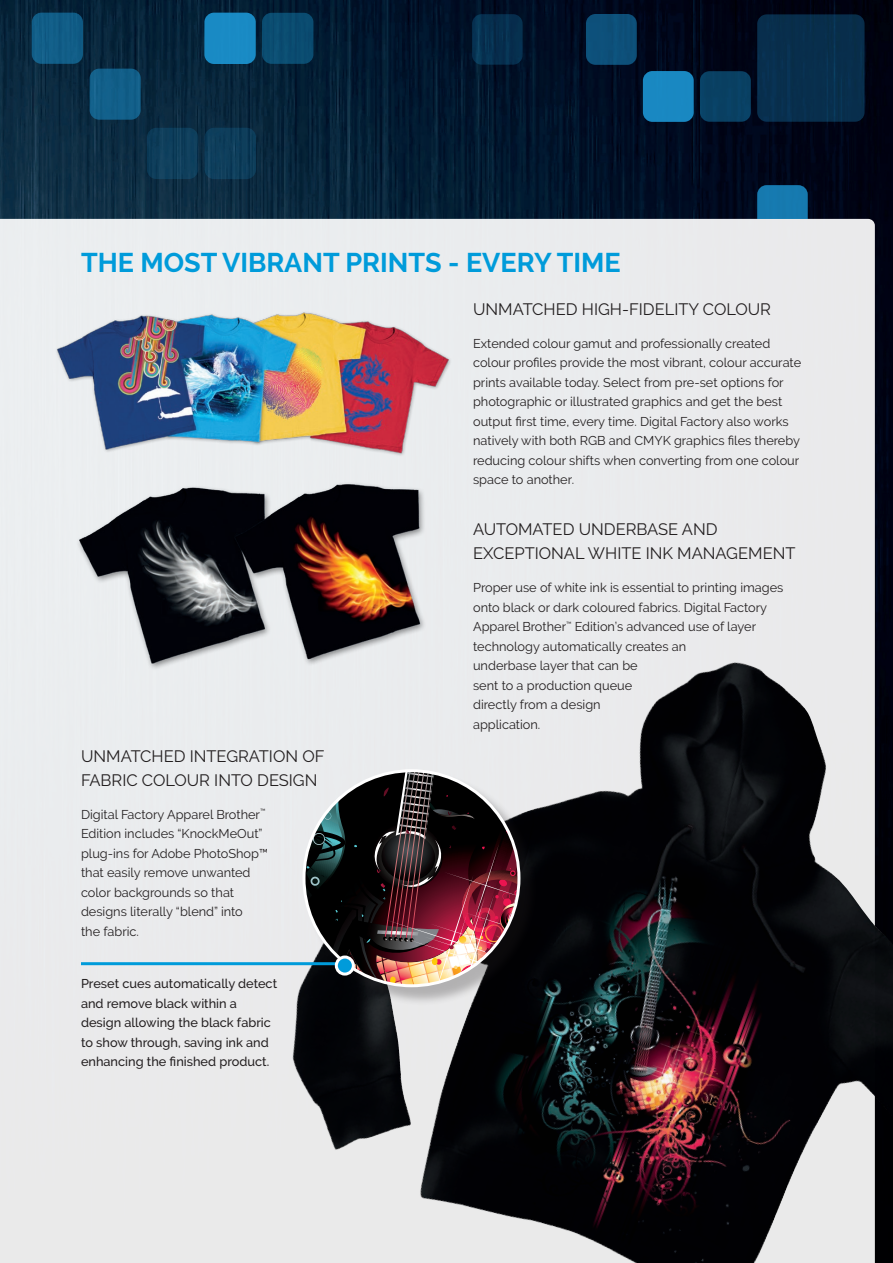
<style>
.page{position:relative;width:893px;height:1263px;background:#fff}
.page>*{position:absolute;margin:0;border:0;box-sizing:border-box;transform-origin:0 0}
.Subhead{font:700 27px "Raleway";color:#009bda}
.Subhead_2{font:16.5px/24px "Raleway";color:#231f20}
.Body_Text{font:12.75px/19.5px "Raleway";color:#231f20}
.Body_Text-2{font:500 12.75px/19.5px "Raleway";color:#231f20}
</style>
<div class="page">
<img style="left:0;top:0;width:893px;height:661px">
<div style="left:0;top:219px;width:875px;height:1044px;background:#eaebed"></div>
<svg style="left:472px;top:14px;width:51px;height:51px;background:#062f4f"></svg>
<div style="left:700px;top:71px;width:51px;height:51px;background:#094063;border-radius:9px"></div>
<div style="left:586px;top:14px;width:51px;height:51px;background:#0d507a;border-radius:10px"></div>
<div style="left:643px;top:71px;width:51px;height:51px;background:#1988c2;border-radius:10px"></div>
<svg style="left:757px;top:185px;width:51px;height:34px;background:#1575aa"></svg>
<div style="left:757px;top:14px;width:107px;height:108px;background:#082e4c;border-radius:10px"></div>
<div style="left:32px;top:13px;width:51px;height:51px;background:#115d87;border-radius:10px"></div>
<div style="left:90px;top:69px;width:51px;height:51px;background:#12608a;border-radius:10px"></div>
<div style="left:147px;top:128px;width:51px;height:51px;background:#0e3e5c;border-radius:10px"></div>
<div style="left:205px;top:128px;width:51px;height:51px;background:#0e3e5b;border-radius:10px"></div>
<div style="left:262px;top:13px;width:51px;height:51px;background:#0a4c71;border-radius:10px"></div>
<div style="left:204px;top:13px;width:52px;height:51px;background:#198ac4;border-radius:10px"></div>
<img style="left:43px;top:294px;width:414px;height:191px">
<img style="left:290px;top:661px;width:603px;height:602px">
<div style="left:305px;top:771px;width:234px;height:235px;background:#231f20;opacity:.28"></div>
<img style="left:304px;top:771px;width:215px;height:216px">
<img style="left:66px;top:478px;width:372px;height:200px">
<hr style="left:81px;top:962px;width:264px;height:3px;background:#009bda">
<div style="left:336px;top:957px;width:17px;height:17px;background:#009bda;border-radius:50%"></div>
<div style="left:335px;top:955px;width:20px;height:20px;border:3px solid #fff;border-radius:50%"></div>
<p class="Subhead" style="left:81px;top:247px;width:541px">THE MOST VIBRANT PRINTS - EVERY TIME</p>
<p class="Subhead_2" style="left:473px;top:297px;width:299px">UNMATCHED HIGH-FIDELITY COLOUR</p>
<p class="Body_Text" style="left:473px;top:333px;width:330px">Extended colour gamut and professionally created colour profiles provide the most vibrant, colour accurate prints available today. Select from pre-set options for photographic or illustrated graphics and get the best output first time, every time. Digital Factory also works natively with both RGB and CMYK graphics files thereby reducing colour shifts when converting from one colour space to another.</p>
<p class="Subhead_2" style="left:473px;top:517px;width:324px">AUTOMATED UNDERBASE AND<br>EXCEPTIONAL WHITE INK MANAGEMENT</p>
<p class="Body_Text" style="left:473px;top:578px;width:312px">Proper use of white ink is essential to printing images onto black or dark coloured fabrics. Digital Factory Apparel Brother<sup>™</sup> Edition’s advanced use of layer technology automatically creates an<br>underbase layer that can be<br>sent to a production queue<br>directly from a design<br>application.</p>
<p class="Subhead_2" style="left:81px;top:744px;width:245px">UNMATCHED INTEGRATION OF<br>FABRIC COLOUR INTO DESIGN</p>
<p class="Body_Text" style="left:81px;top:804px;width:189px">Digital Factory Apparel Brother<sup>™<br></sup>Edition includes “KnockMeOut” plug-ins for Adobe PhotoShop™ that easily remove unwanted color backgrounds so that designs literally “blend” into<br>the fabric.</p>
<p class="Body_Text-2" style="left:81px;top:974px;width:198px">Preset cues automatically detect and remove black within a design allowing the black fabric to show through, saving ink and enhancing the finished product.</p>
</div>
